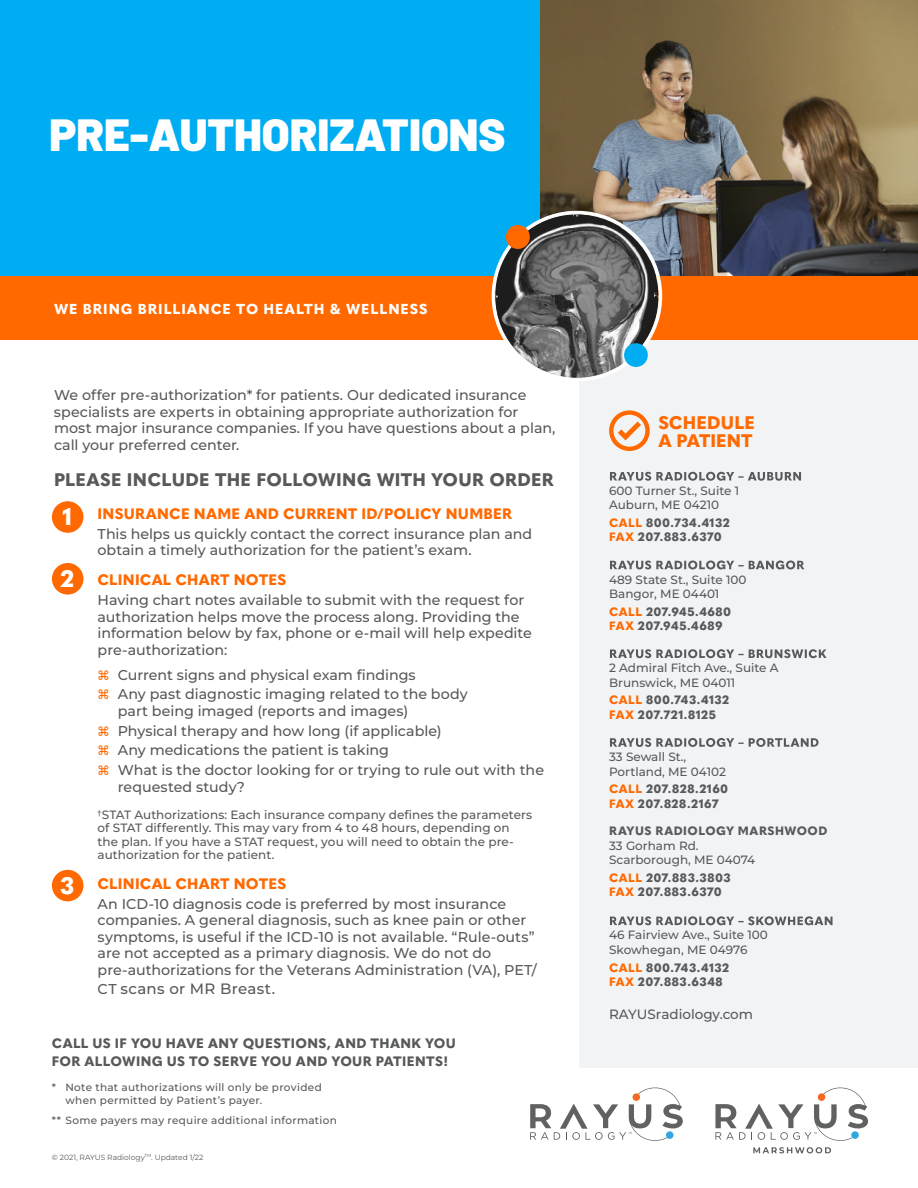
<style>
.page{position:relative;width:918px;height:1188px;background:#fff}
.page>*{position:absolute;margin:0;border:0;box-sizing:border-box;transform-origin:0 0}
.t1{font:900 45px "Barlow";color:#fff}
.t2{font:800 23.55px "Quasimoda";color:#fff}
.t3{font:800 18px "Quasimoda";letter-spacing:.015em;color:#58595b}
.t4{font:800 18px/18px "Quasimoda";letter-spacing:.005em;color:#ff6900}
.t5{font:800 15px "Quasimoda";letter-spacing:.015em;color:#ff6900}
.t6{font:500 15px "Montserrat";letter-spacing:.02em;color:#58595b}
.t7{font:500 14.25px/16.5px "Montserrat";color:#58595b}
.t8{font:800 14.25px "Quasimoda";letter-spacing:.07em;color:#fff}
.t9{font:800 13.5px/18px "Quasimoda";letter-spacing:.03em;color:#58595b}
.t10{font:500 13.5px "Montserrat";color:#58595b}
.t11{font:500 12px/14.4px "Montserrat";color:#58595b}
.t12{font:800 12px/14.4px "Quasimoda";letter-spacing:.045em;color:#58595b}
.t13{font:500 10.5px/13.5px "Montserrat";letter-spacing:.03em;color:#58595b}
.t14{font:7.5px "Montserrat";color:#58595b}
.s1{font-size:14.25px}
.s2{color:#ff6900}
</style>
<div class="page">
<div style="left:579px;top:339px;width:339px;height:728px;background:#f2f3f4"></div>
<img style="left:540px;top:0;width:378px;height:276px">
<div style="left:0;top:0;width:540px;height:320px;background:#00adf3"></div>
<div style="left:0;top:276px;width:918px;height:63px;background:#ff6900"></div>
<div style="left:52px;top:501px;width:31px;height:32px;background:#ff6900;border-radius:50%"></div>
<div style="left:52px;top:563px;width:31px;height:32px;background:#ff6900;border-radius:50%"></div>
<div style="left:52px;top:870px;width:31px;height:31px;background:#ff6900;border-radius:50%"></div>
<svg style="left:491px;top:210px;width:172px;height:171px"></svg>
<div style="left:609px;top:410px;width:41px;height:41px;border:4px solid #ff6900;border-radius:50%"></div>
<svg style="left:618px;top:422px;width:23px;height:18px"></svg>
<svg style="left:610px;top:472px;width:191px;height:9px"></svg>
<svg style="left:610px;top:561px;width:194px;height:8px"></svg>
<svg style="left:610px;top:649px;width:217px;height:9px"></svg>
<svg style="left:610px;top:738px;width:209px;height:9px"></svg>
<svg style="left:610px;top:916px;width:223px;height:9px"></svg>
<svg style="left:530px;top:1088px;width:153px;height:53px"></svg>
<svg style="left:753px;top:1147px;width:78px;height:6px"></svg>
<svg style="left:715px;top:1088px;width:153px;height:53px"></svg>
<h1 class="t1" style="left:49px;top:101px;width:458px">PRE-AUTHORIZATIONS</h1>
<p class="t8" style="left:54px;top:298px;width:375px">WE BRING BRILLIANCE TO HEALTH &amp; WELLNESS</p>
<p class="t7" style="left:54px;top:386px;width:503px">We offer pre-authorization* for patients. Our dedicated insurance specialists are experts in obtaining appropriate authorization for most major insurance companies. If you have questions about a plan, call your preferred center.</p>
<p class="t3" style="left:54px;top:466px;width:501px">PLEASE INCLUDE THE FOLLOWING WITH YOUR ORDER</p>
<h2 class="t2" style="left:62px;top:499px;width:11px">1</h2>
<h2 class="t2" style="left:60px;top:560px;width:15px">2</h2>
<h2 class="t2" style="left:60px;top:867px;width:15px">3</h2>
<p class="t5" style="left:98px;top:502px;width:416px">INSURANCE NAME AND CURRENT ID/POLICY NUMBER</p>
<p class="t7" style="left:98px;top:525px;width:436px">This helps us quickly contact the correct insurance plan and obtain a timely authorization for the patient’s exam.</p>
<p class="t5" style="left:98px;top:568px;width:190px">CLINICAL CHART NOTES</p>
<p class="t7" style="left:98px;top:591px;width:436px">Having chart notes available to submit with the request for authorization helps move the process along. Providing the information below by fax, phone or e-mail will help expedite pre-authorization:</p>
<p class="t7" style="left:118px;top:664px;width:351px;line-height:19.8px">Current signs and physical exam findings<br>Any past diagnostic imaging related to the body</p>
<p class="t7" style="left:118px;top:701px;width:428px;line-height:19.8px">part being imaged (reports and images)<br>Physical therapy and how long (if applicable)<br>Any medications the patient is taking<br>What is the doctor looking for or trying to rule out with the</p>
<p class="t7" style="left:118px;top:778px;width:129px">requested study?</p>
<p class="t11" style="left:98px;top:807px;width:436px;line-height:13.5px"><sup>†</sup>STAT Authorizations: Each insurance company defines the parameters of STAT differently. This may vary from 4 to 48 hours, depending on the plan. If you have a STAT request, you will need to obtain the pre&shy;authorization for the patient.</p>
<p class="t5" style="left:98px;top:872px;width:190px">CLINICAL CHART NOTES</p>
<p class="t7" style="left:98px;top:895px;width:441px">An ICD-10 diagnosis code is preferred by most insurance companies. A general diagnosis, such as knee pain or other symptoms, is useful if the ICD-10 is not available. “Rule-outs” are not accepted as a primary diagnosis. We do not do pre-authorizations for the Veterans Administration (VA), PET/</p>
<p class="t6" style="left:98px;top:979px;width:179px"><span class="s1">CT</span> scans or MR Breast.</p>
<p class="t9" style="left:52px;top:1033px;width:405px">CALL US IF YOU HAVE ANY QUESTIONS, AND THANK YOU<br>FOR ALLOWING US TO SERVE YOU AND YOUR PATIENTS!</p>
<p class="t13" style="left:65px;top:1080px;width:258px;text-indent:-14px">* Note that authorizations will only be provided when permitted by Patient’s payer.</p>
<p class="t13" style="left:52px;top:1114px;width:287px">** Some payers may require additional information</p>
<p class="t14" style="left:52px;top:1152px;width:153px">© 2021, RAYUS Radiology<sup>TM</sup>. Updated 1/22</p>
<p class="t4" style="left:658px;top:412px;width:98px">SCHEDULE<br>A PATIENT</p>
<p class="t11" style="left:609px;top:483px;width:132px">600 Turner St., Suite 1<br>Auburn, ME 04210</p>
<p class="t12" style="left:609px;top:515px;width:122px"><span class="s2">CALL</span> 800.734.4132<br><span class="s2">FAX</span> 207.883.6370</p>
<p class="t11" style="left:609px;top:572px;width:139px">489 State St., Suite 100<br>Bangor, ME 04401</p>
<p class="t12" style="left:609px;top:603px;width:124px"><span class="s2">CALL</span> 207.945.4680<br><span class="s2">FAX</span> 207.945.4689</p>
<p class="t11" style="left:609px;top:661px;width:171px">2 Admiral Fitch Ave., Suite A<br>Brunswick, ME 04011</p>
<p class="t12" style="left:609px;top:692px;width:121px"><span class="s2">CALL</span> 800.743.4132<br><span class="s2">FAX</span> 207.721.8125</p>
<p class="t11" style="left:609px;top:749px;width:118px">33 Sewall St.,<br>Portland, ME 04102</p>
<p class="t12" style="left:609px;top:781px;width:121px"><span class="s2">CALL</span> 207.828.2160<br><span class="s2">FAX</span> 207.828.2167</p>
<p class="t12" style="left:609px;top:823px;width:220px">RAYUS RADIOLOGY MARSHWOOD</p>
<p class="t11" style="left:609px;top:838px;width:148px">33 Gorham Rd.<br>Scarborough, ME 04074</p>
<p class="t12" style="left:609px;top:870px;width:123px"><span class="s2">CALL</span> 207.883.3803<br><span class="s2">FAX</span> 207.883.6370</p>
<p class="t11" style="left:609px;top:928px;width:160px">46 Fairview Ave., Suite 100<br>Skowhegan, ME 04976</p>
<p class="t12" style="left:609px;top:959px;width:121px"><span class="s2">CALL</span> 800.743.4132<br><span class="s2">FAX</span> 207.883.6348</p>
<p class="t10" style="left:609px;top:1005px;width:146px">RAYUSradiology.com</p>
</div>
